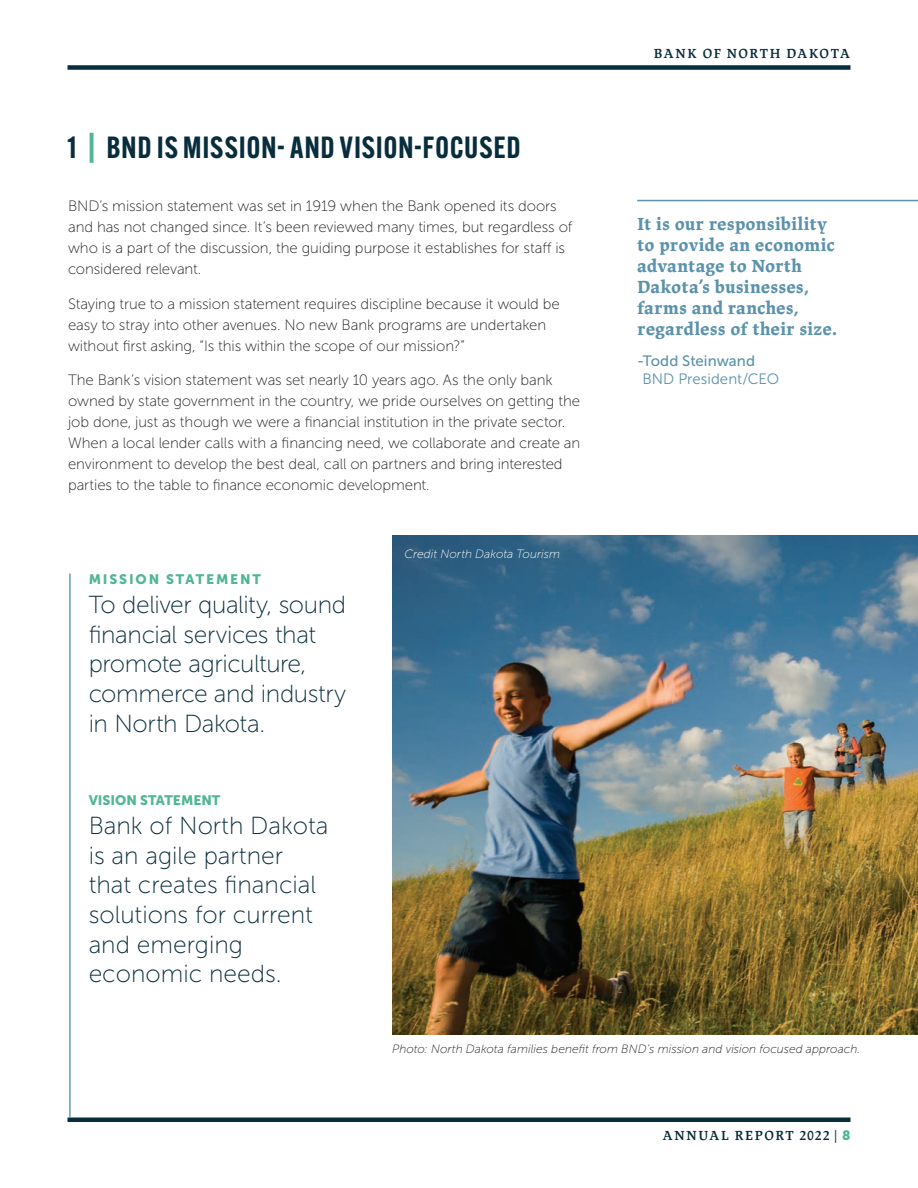
<style>
.page{position:relative;width:918px;height:1188px;background:#fff}
.page>*{position:absolute;margin:0;border:0;box-sizing:border-box;transform-origin:0 0}
.t1{font:600 30px "Alternate Gothic ATF";letter-spacing:.025em;color:#082d3c}
.t2{font:24.6px/29.5px "Museo Sans 100";letter-spacing:-.005em;color:#082d3c}
.t3{font:700 18px/21px "Lapture";color:#5b92ac}
.t4{font:15px/21px "Museo Sans 100";letter-spacing:-.005em;color:#231f20}
.t5{font:15px "Museo Sans 300";color:#5b92ac}
.t6{font:15px "Museo Sans 500";color:#5b92ac}
.t7{font:13.65px "Museo Sans 900";letter-spacing:.135em;color:#50b693}
.t8{font:13.65px "Museo Sans 900";color:#50b693}
.t9{font:600 13.5px "Lapture";letter-spacing:.105em;color:#082d3c}
.t10{font:italic 12px "Museo Sans 100";color:#231f20}
.t11{font:italic 12px "Museo Sans 100";color:#fff}
.s1{color:#50b693}
.s2{font-family:"Museo Sans 900";font-weight:400;color:#50b693}
</style>
<div class="page">
<div style="left:68px;top:65px;width:782px;height:5px;background:#082d3c"></div>
<hr style="left:68px;top:1118px;width:782px;height:4px;background:#082d3c">
<hr style="left:69px;top:573px;width:2px;height:545px;background:#5b92ac">
<hr style="left:637px;top:200px;width:281px;height:1px;background:#5b92ac">
<img style="left:392px;top:536px;width:526px;height:499px">
<p class="t9" style="left:654px;top:45px;width:198px">BANK OF NORTH DAKOTA</p>
<h1 class="t1" style="left:68px;top:128px;width:455px">1 <span class="s1">|</span> BND IS MISSION- AND VISION-FOCUSED</h1>
<p class="t4" style="left:68px;top:196px;width:506px">BND’s mission statement was set in 1919 when the Bank opened its doors and has not changed since. It’s been reviewed many times, but regardless of</p>
<p class="t3" style="left:637px;top:213px;width:191px">It is our responsibility</p>
<p class="t4" style="left:68px;top:238px;width:498px">who is a part of the discussion, the guiding purpose it establishes for staf is</p>
<p class="t3" style="left:637px;top:234px;width:199px">to provide an economic</p>
<p class="t4" style="left:68px;top:259px;width:135px">considered relevant.</p>
<p class="t3" style="left:637px;top:255px;width:173px">advantage to North<br>Dakota’s businesses,</p>
<p class="t4" style="left:68px;top:293px;width:493px">Staying true to a mission statement requires discipline because it would be</p>
<p class="t3" style="left:637px;top:297px;width:163px">farms and ranches,</p>
<p class="t4" style="left:68px;top:314px;width:480px">easy to stray into other avenues. No new Bank programs are undertaken</p>
<p class="t3" style="left:637px;top:318px;width:202px">regardless of their size.</p>
<p class="t4" style="left:68px;top:335px;width:398px">without frst asking, “Is this within the scope of our mission?”</p>
<p class="t6" style="left:637px;top:353px;width:119px">-Todd Steinwand</p>
<p class="t4" style="left:68px;top:370px;width:486px">The Bank’s vision statement was set nearly 10 years ago. As the only bank</p>
<p class="t5" style="left:642px;top:371px;width:138px">BND President/CEO</p>
<p class="t4" style="left:68px;top:391px;width:514px">owned by state government in the country, we pride ourselves on getting the job done, just as though we were a fnancial institution in the private sector.<br>When a local lender calls with a fnancing need, we collaborate and create an environment to develop the best deal, call on partners and bring interested parties to the table to fnance economic development.</p>
<p class="t7" style="left:89px;top:571px;width:174px">MISSION STATEMENT</p>
<h2 class="t2" style="left:89px;top:590px;width:259px">To deliver quality, sound fnancial services that promote agriculture, commerce and industry in North Dakota.</h2>
<p class="t8" style="left:89px;top:792px;width:133px">VISION STATEMENT</p>
<h2 class="t2" style="left:89px;top:811px;width:241px">Bank of North Dakota is an agile partner that creates fnancial solutions for current and emerging economic needs.</h2>
<p class="t11" style="left:405px;top:547px;width:157px">Credit North Dakota Tourism</p>
<p class="t10" style="left:392px;top:1043px;width:470px">Photo: North Dakota families beneft from BND’s mission and vision focused approach.</p>
<p class="t9" style="left:663px;top:1127px;width:189px">ANNUAL REPORT 2022 | <span class="s2">8</span></p>
</div>
